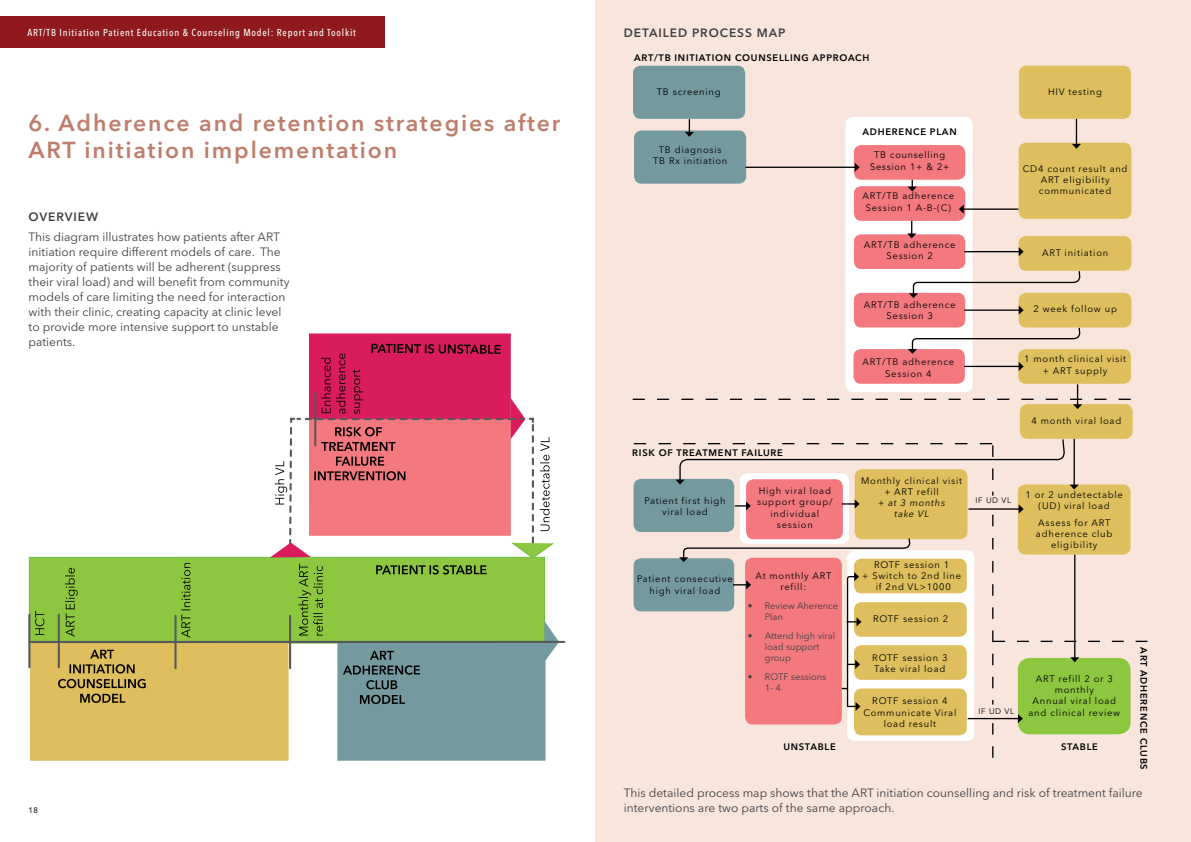
<style>
.page{position:relative;width:1191px;height:842px;background:#fff}
.page>*{position:absolute;margin:0;border:0;box-sizing:border-box;transform-origin:0 0}
.t1{font:600 23px/27.6px "Avenir Next LT Pro";letter-spacing:.08em;color:#be7e6b}
.t2{font:12px/15px "Avenir Next LT Pro";color:#414042}
.t3{font:600 12px "Avenir Next LT Pro";letter-spacing:.075em;color:#414042}
.t4{font:500 condensed 10px "Avenir Next LT Pro";letter-spacing:.08em;color:#fff}
.t5{font:9.4px/11.3px "Avenir Next LT Pro";letter-spacing:.08em;color:#000;text-align:center}
.t6{font:600 9.4px "Avenir Next LT Pro";letter-spacing:.08em;color:#000}
.t7{font:9.4px/11.3px "Avenir LT Std";letter-spacing:.08em;color:#000;text-align:center}
.t8{font:9.3px/10.9px "Avenir Next LT Pro";color:#414042}
.t9{font:8px "Avenir Next LT Pro";letter-spacing:.08em;color:#000}
.t10{font:8px "Avenir LT Std";color:#000}
.s1{font-style:italic}
</style>
<div class="page">
<div style="left:595px;top:0;width:596px;height:842px;background:#f8e5dc"></div>
<div style="left:0;top:17px;width:385px;height:31px;background:#8f191c"></div>
<div style="left:1018px;top:66px;width:113px;height:53px;background:#debe5d;border-radius:8px"></div>
<div style="left:634px;top:130px;width:112px;height:54px;background:#74999f;border-radius:8px"></div>
<div style="left:845px;top:117px;width:127px;height:275px;background:#fff;border-radius:8px"></div>
<div style="left:633px;top:66px;width:112px;height:53px;background:#74999f;border-radius:8px"></div>
<div style="left:854px;top:145px;width:111px;height:35px;background:#f3797f;border-radius:8px"></div>
<div style="left:854px;top:186px;width:111px;height:35px;background:#f3797f;border-radius:8px"></div>
<div style="left:854px;top:234px;width:111px;height:35px;background:#f3797f;border-radius:8px"></div>
<div style="left:854px;top:293px;width:111px;height:34px;background:#f3797f;border-radius:8px"></div>
<div style="left:853px;top:349px;width:111px;height:35px;background:#f3797f;border-radius:8px"></div>
<div style="left:1018px;top:143px;width:113px;height:76px;background:#debe5d;border-radius:8px"></div>
<div style="left:1018px;top:236px;width:113px;height:35px;background:#debe5d;border-radius:8px"></div>
<div style="left:1018px;top:293px;width:113px;height:34px;background:#debe5d;border-radius:8px"></div>
<div style="left:1018px;top:349px;width:113px;height:35px;background:#debe5d;border-radius:8px"></div>
<svg style="left:685px;top:119px;width:9px;height:18px"></svg>
<hr style="left:745px;top:167px;width:110px;height:1px;background:#000">
<svg style="left:854px;top:163px;width:5px;height:9px"></svg>
<hr style="left:964px;top:251px;width:55px;height:1px;background:#000">
<svg style="left:1018px;top:247px;width:5px;height:9px"></svg>
<hr style="left:1075px;top:119px;width:2px;height:26px;background:#000">
<svg style="left:1072px;top:144px;width:9px;height:5px"></svg>
<svg style="left:909px;top:270px;width:172px;height:45px"></svg>
<svg style="left:908px;top:326px;width:173px;height:45px"></svg>
<svg style="left:907px;top:180px;width:9px;height:12px"></svg>
<div style="left:1020px;top:404px;width:112px;height:35px;background:#debe5d;border-radius:8px"></div>
<hr style="left:962px;top:208px;width:56px;height:2px;background:#000">
<svg style="left:959px;top:205px;width:4px;height:8px"></svg>
<svg style="left:907px;top:221px;width:9px;height:17px"></svg>
<svg style="left:632px;top:384px;width:498px;height:25px"></svg>
<svg style="left:634px;top:438px;width:513px;height:320px"></svg>
<div style="left:29px;top:557px;width:515px;height:86px;background:#8dc63f"></div>
<div style="left:30px;top:642px;width:258px;height:119px;background:#debe5d"></div>
<hr style="left:28px;top:615px;width:2px;height:52px;background:#58595b">
<hr style="left:58px;top:615px;width:2px;height:52px;background:#58595b">
<hr style="left:174px;top:616px;width:3px;height:52px;background:#58595b">
<svg style="left:35px;top:611px;width:9px;height:24px"></svg>
<svg style="left:65px;top:568px;width:13px;height:69px"></svg>
<svg style="left:181px;top:563px;width:9px;height:75px"></svg>
<div style="left:337px;top:642px;width:208px;height:119px;background:#74999f"></div>
<svg style="left:69px;top:650px;width:66px;height:23px"></svg>
<svg style="left:58px;top:679px;width:88px;height:9px"></svg>
<svg style="left:80px;top:694px;width:45px;height:9px"></svg>
<svg style="left:360px;top:695px;width:45px;height:9px"></svg>
<div style="left:309px;top:333px;width:202px;height:86px;background:#da1c5c"></div>
<svg style="left:270px;top:344px;width:289px;height:345px"></svg>
<hr style="left:29px;top:641px;width:535px;height:2px;background:#58595b">
<p class="t4" style="left:28px;top:26px;width:330px">ART/TB Initiation Patient Education &amp; Counseling Model: Report and Toolkit</p>
<h1 class="t1" style="left:28px;top:109px;width:533px">6. Adherence and retention strategies after<br>ART initiation implementation</h1>
<p class="t3" style="left:29px;top:210px;width:71px">OVERVIEW</p>
<p class="t2" style="left:29px;top:229px;width:262px">This diagram illustrates how patients after ART initiation require different models of care. The majority of patients will be adherent (suppress their viral load) and will benefit from community models of care limiting the need for interaction with their clinic, creating capacity at clinic level to provide more intensive support to unstable patients.</p>
<p class="t10" style="left:28px;top:805px;width:11px">18</p>
<p class="t3" style="left:624px;top:25px;width:43px">DETAILED</p>
<p class="t3" style="left:692px;top:25px;width:95px">PROCESS MAP</p>
<p class="t6" style="left:634px;top:52px;width:85px">ART/TB INITIATION</p>
<p class="t6" style="left:735px;top:52px;width:16px">COUN</p>
<p class="t6" style="left:766px;top:52px;width:13px">SELLING</p>
<p class="t6" style="left:812px;top:52px;width:57px">APPROACH</p>
<p class="t5" style="left:657px;top:86px;width:65px">TB screening</p>
<p class="t6" style="left:862px;top:126px;width:16px">ADHE</p>
<p class="t6" style="left:892px;top:126px;width:65px">REN CE PLAN</p>
<p class="t5" style="left:653px;top:144px;width:76px">TB diagnosis<br>TB Rx initiation</p>
<p class="t7" style="left:870px;top:150px;width:81px">TB counselling<br>Session 1+ &amp; 2+</p>
<p class="t5" style="left:862px;top:190px;width:93px">ART/TB adherence<br>Session 1 A-B-(C)</p>
<p class="t5" style="left:864px;top:239px;width:93px">ART/TB adherence<br>Session 2</p>
<p class="t5" style="left:1048px;top:86px;width:55px">HIV testing</p>
<p class="t5" style="left:1022px;top:163px;width:106px">CD4 count result and<br>ART eligibility communicated</p>
<p class="t5" style="left:1042px;top:247px;width:68px">ART initiation</p>
<p class="t5" style="left:864px;top:299px;width:93px">ART/TB adherence<br>Session 3</p>
<p class="t5" style="left:862px;top:356px;width:93px">ART/TB adherence<br>Session 4</p>
<p class="t5" style="left:1033px;top:303px;width:85px">2 week follow up</p>
<p class="t5" style="left:1024px;top:353px;width:103px">1 month clinical visit + ART supply</p>
<p class="t6" style="left:632px;top:447px;width:151px">RISK OF TREATMENT FAILU RE</p>
<p class="t5" style="left:644px;top:495px;width:83px">Patient first high viral load</p>
<p class="t5" style="left:757px;top:485px;width:77px">High viral load support group/ individual session</p>
<p class="t5" style="left:637px;top:573px;width:97px">Patient consecutive high viral load</p>
<p class="t5" style="left:755px;top:570px;width:78px">At monthly ART refill:</p>
<p class="t8" style="left:764px;top:600px;width:75px;text-indent:-17px">• Review Aherence<br>Plan</p>
<p class="t8" style="left:764px;top:630px;width:72px;text-indent:-17px">• Attend high viral load support group</p>
<p class="t8" style="left:764px;top:672px;width:63px;text-indent:-17px">• ROTF sessions<br>1- 4</p>
<p class="t5" style="left:1031px;top:415px;width:91px">4 month viral load</p>
<p class="t5" style="left:861px;top:475px;width:102px">Monthly clinical visit + ART refill<br>+ <span class="s1">at 3 months<br>take VL</span></p>
<p class="t5" style="left:862px;top:558px;width:100px">ROTF session 1<br>+ Switch to 2nd line if 2nd VL&gt;1000</p>
<p class="t5" style="left:873px;top:613px;width:77px">ROTF session 2</p>
<p class="t5" style="left:872px;top:651px;width:77px;text-align:left">ROTF session 3<br>Take viral load</p>
<p class="t5" style="left:863px;top:695px;width:94px">ROTF session 4<br>Communicate Viral load result</p>
<p class="t9" style="left:975px;top:495px;width:37px">IF UD VL</p>
<p class="t5" style="left:1025px;top:489px;width:99px">1 or 2 undetectable (UD) viral load</p>
<p class="t5" style="left:1036px;top:517px;width:78px">Assess for ART adherence club eligibility</p>
<p class="t9" style="left:978px;top:706px;width:37px">IF UD VL</p>
<p class="t5" style="left:1028px;top:673px;width:93px">ART refill 2 or 3 monthly<br>Annual viral load and clinical review</p>
<p class="t6" style="left:783px;top:740px;width:48px">UN STABLE</p>
<p class="t6" style="left:1061px;top:741px;width:32px">STABLE</p>
<p class="t6" style="left:1149px;top:647px;width:124px;rotate:90deg">ART ADHEREN CE CLUBS</p>
<p class="t2" style="left:624px;top:785px;width:520px">This detailed process map shows that the ART initiation counselling and risk of treatment failure interventions are two parts of the same approach.</p>
</div>
